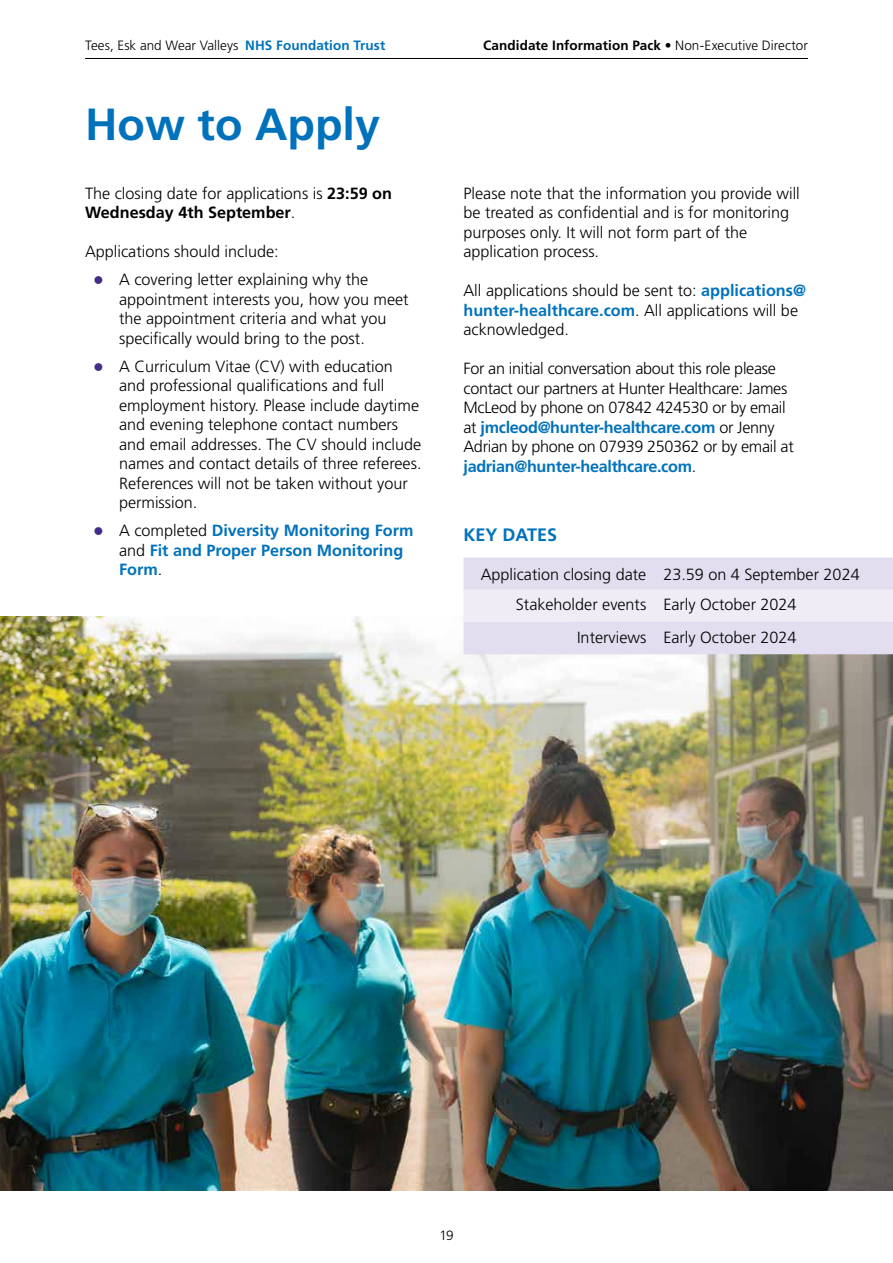
<style>
.page{position:relative;width:893px;height:1263px;background:#fff}
.page>*{position:absolute;margin:0;border:0;box-sizing:border-box;transform-origin:0 0}
.t1{font:700 45px "Frutiger LT Std";color:#0072bc}
.t2{font:700 18px "Frutiger LT Std";color:#0072bc}
.t3{font:300 16.2px/19.5px "Frutiger LT Std";color:#000}
.t4{font:300 16.2px/19.5px "Frutiger LT Std";letter-spacing:-.02em;color:#000}
.t5{font:700 16.2px/19.5px "Frutiger LT Std";color:#0072bc}
.t6{font:700 13.5px "Frutiger LT Std";letter-spacing:.005em;color:#000}
.t7{font:300 13.5px "Frutiger LT Std";color:#000}
.s1{font-weight:700;color:#0072bc}
.s2{font-weight:300}
.s3{font-weight:700}
.s4{color:#422c88}
.s5{font-weight:300;color:#000}
</style>
<div class="page">
<hr style="left:85px;top:58px;width:723px;height:1px;background:#000">
<img style="left:0;top:617px;width:893px;height:574px">
<svg style="left:463px;top:557px;width:430px;height:97px;background:#e6e3f1"></svg>
<p class="t7" style="left:85px;top:37px;width:302px">Tees, Esk and Wear Valleys <span class="s1">NHS Foundation Trust</span></p>
<p class="t6" style="left:483px;top:37px;width:326px">Candidate Information Pack <span class="s2">• Non-Executive Director</span></p>
<h1 class="t1" style="left:85px;top:98px;width:297px">How to Apply</h1>
<p class="t3" style="left:85px;top:183px;width:308px">The closing date for applications is <span class="s3">23:59 on<br>Wednesday 4th September</span>.</p>
<p class="t3" style="left:85px;top:242px;width:195px">Applications should include:</p>
<p class="t3" style="left:119px;top:270px;width:291px;text-indent:-26px"><span class="s4">●</span> A covering letter explaining why the appointment interests you, how you meet the appointment criteria and what you specifically would bring to the post.</p>
<p class="t3" style="left:119px;top:356px;width:304px;text-indent:-26px"><span class="s4">●</span> A Curriculum Vitae (CV) with education and professional qualifications and full employment history. Please include daytime and evening telephone contact numbers and email addresses. The CV should include names and contact details of three referees.<br>References will not be taken without your permission.</p>
<p class="t5" style="left:119px;top:521px;width:296px;text-indent:-26px"><span class="s4">●</span> <span class="s5">A completed</span> Diversity Monitoring Form <span class="s5">and</span> Fit and Proper Person Monitoring<br>Form<span class="s5">.</span></p>
<p class="t3" style="left:463px;top:183px;width:338px">Please note that the information you provide will be treated as confidential and is for monitoring purposes only. It will not form part of the application process.</p>
<p class="t3" style="left:463px;top:281px;width:344px">All applications should be sent to: <span class="s1">applications@ hunter-healthcare.com</span>. All applications will be acknowledged.</p>
<p class="t4" style="left:463px;top:359px;width:332px">For an initial conversation about this role please contact our partners at Hunter Healthcare: James McLeod by phone on 07842 424530 or by email at <span class="s1">jmcleod@hunter-healthcare.com</span> or Jenny Adrian by phone on 07939 250362 or by email at <span class="s1">jadrian@hunter-healthcare.com</span>.</p>
<p class="t2" style="left:463px;top:524px;width:95px">KEY DATES</p>
<p class="t3" style="left:516px;top:559px;width:345px;line-height:30.8px;text-indent:-35px">Application closing date 23.59 on 4 September 2024<br>Stakeholder events Early October 2024</p>
<p class="t3" style="left:577px;top:628px;width:221px">Interviews Early October 2024</p>
<p class="t7" style="left:439px;top:1228px;width:16px">19</p>
</div>
